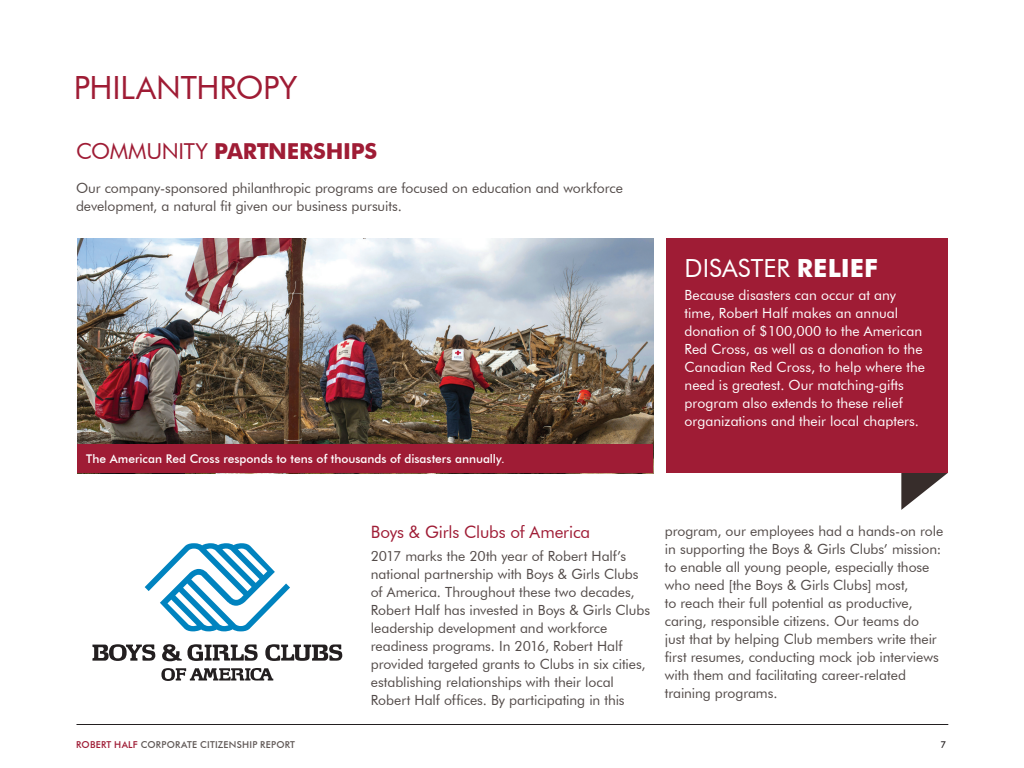
<style>
.page{position:relative;width:1024px;height:768px;background:#fff}
.page>*{position:absolute;margin:0;border:0;box-sizing:border-box;transform-origin:0 0}
.t1{font:32px "Futura BT";letter-spacing:-.01em;color:#9f1c35}
.t2{font:25px "Futura BT";color:#fff}
.t3{font:700 22px "Futura BT";letter-spacing:-.01em;color:#9f1c35}
.t4{font:17px "Futura BT";letter-spacing:-.01em;color:#9f1c35}
.t5{font:14px/18px "Futura BT";letter-spacing:-.005em;color:#534b49}
.t6{font:14px/18px "Futura BT";color:#fff}
.t7{font:500 12px "Futura BT";letter-spacing:-.005em;color:#fff}
.t8{font:500 9.5px "Futura BT";letter-spacing:.02em;color:#605856}
.t9{font:500 9.5px "Futura BT";color:#231f20}
.s1{font-weight:400}
.s2{font-weight:700}
.s3{color:#9f1c35}
</style>
<div class="page">
<hr style="left:76px;top:724px;width:872px;height:1px;background:#231f20">
<img style="left:77px;top:238px;width:576px;height:206px">
<svg style="left:901px;top:473px;width:47px;height:37px"></svg>
<div style="left:666px;top:238px;width:282px;height:235px;background:#9f1c35"></div>
<svg style="left:145px;top:543px;width:145px;height:88px"></svg>
<svg style="left:92px;top:644px;width:63px;height:17px"></svg>
<svg style="left:265px;top:644px;width:77px;height:17px"></svg>
<svg style="left:162px;top:644px;width:96px;height:17px"></svg>
<svg style="left:161px;top:668px;width:112px;height:13px"></svg>
<div style="left:77px;top:444px;width:576px;height:29px;background:#9f1c35"></div>
<h1 class="t1" style="left:74px;top:69px;width:225px">PHILANTHROPY</h1>
<h3 class="t3" style="left:76px;top:138px;width:303px"><span class="s1">COMMUNITY</span> PARTNERSHIPS</h3>
<p class="t5" style="left:76px;top:179px;width:548px">Our company-sponsored philanthropic programs are focused on education and workforce development, a natural fit given our business pursuits.</p>
<p class="t7" style="left:86px;top:452px;width:420px">The American Red Cross responds to tens of thousands of disasters annually.</p>
<h2 class="t2" style="left:685px;top:253px;width:195px">DISASTER <span class="s2">RELIEF</span></h2>
<p class="t6" style="left:685px;top:286px;width:242px">Because disasters can occur at any time, Robert Half makes an annual donation of $100,000 to the American Red Cross, as well as a donation to the Canadian Red Cross, to help where the need is greatest. Our matching-gifts program also extends to these relief organizations and their local chapters.</p>
<p class="t4" style="left:371px;top:522px;width:221px">Boys &amp; Girls Clubs of America</p>
<p class="t5" style="left:371px;top:546px;width:281px">2017 marks the 20th year of Robert Half’s national partnership with Boys &amp; Girls Clubs of America. Throughout these two decades, Robert Half has invested in Boys &amp; Girls Clubs leadership development and workforce readiness programs. In 2016, Robert Half provided targeted grants to Clubs in six cities, establishing relationships with their local Robert Half offices. By participating in this</p>
<p class="t5" style="left:665px;top:522px;width:280px">program, our employees had a hands-on role in supporting the Boys &amp; Girls Clubs’ mission: to enable all young people, especially those who need [the Boys &amp; Girls Clubs] most,<br>to reach their full potential as productive, caring, responsible citizens. Our teams do<br>just that by helping Club members write their first resumes, conducting mock job interviews with them and facilitating career-related training programs.</p>
<p class="t8" style="left:76px;top:739px;width:220px"><span class="s3">ROBERT HALF</span> CORPORATE CITIZENSHIP REPORT</p>
<p class="t9" style="left:940px;top:739px;width:7px">7</p>
</div>
